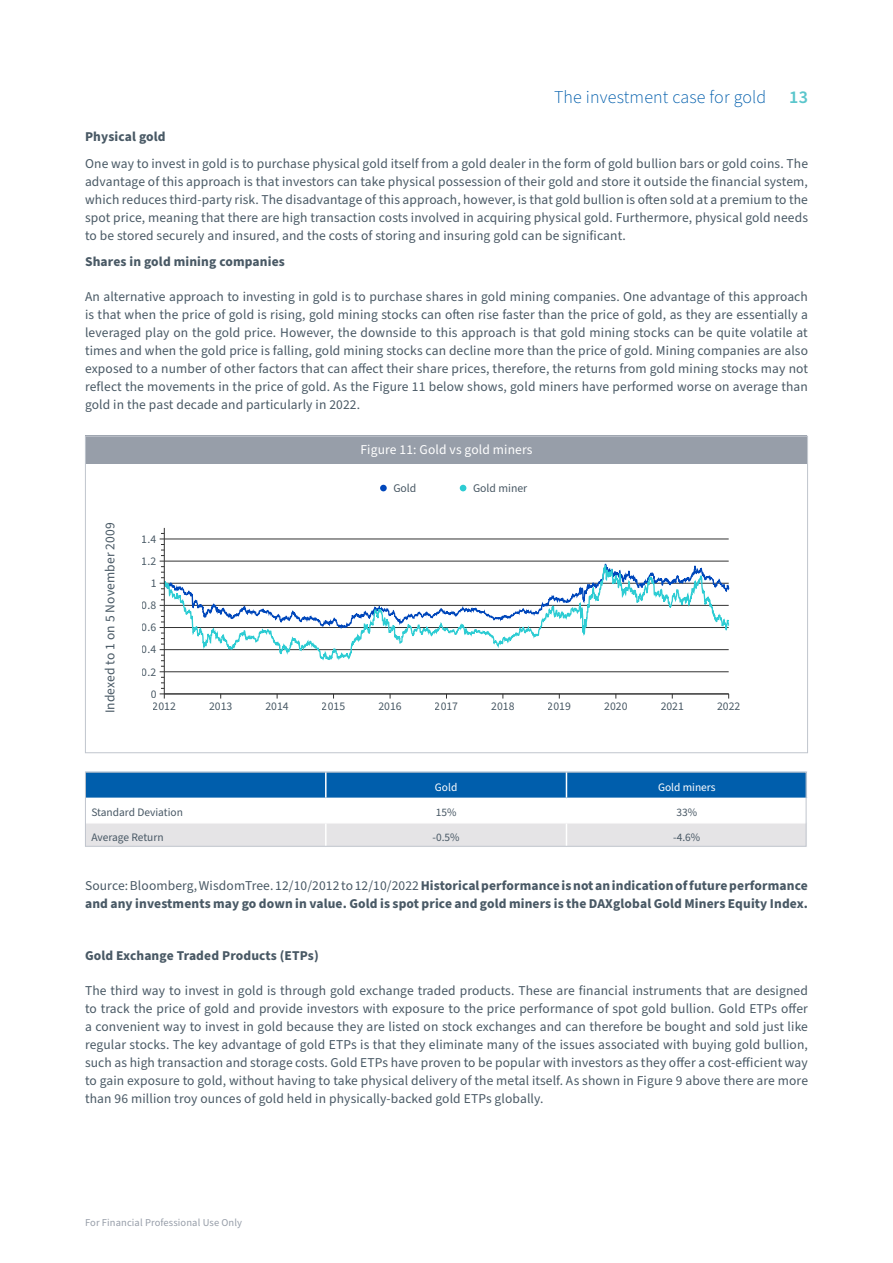
<style>
.page{position:relative;width:893px;height:1263px;background:#fff}
.page>*{position:absolute;margin:0;border:0;box-sizing:border-box;transform-origin:0 0}
.t1{font:300 18px "Source Sans Pro";letter-spacing:.01em;color:#005eac}
.t2{font:600 18px "Source Sans Pro";color:#5bc6cc}
.t3{font:13.5px/18px "Source Sans Pro";letter-spacing:.01em;color:#495965;text-align:justify}
.t4{font:700 13.5px/18px "Source Sans Pro";letter-spacing:.01em;color:#495965}
.t5{font:13.5px "Source Sans Pro";letter-spacing:.01em;color:#fff}
.t6{font:11.7px "Source Sans Pro";color:#495965}
.t7{font:11.4px "Source Sans Pro";color:#485865}
.t8{font:11.4px "Source Sans Pro";color:#fff}
.t9{font:10.5px "Source Sans Pro";letter-spacing:.01em;color:#979ea9}
.s1{font-weight:400}
</style>
<div class="page">
<div style="left:86px;top:436px;width:721px;height:28px;background:#979ea9"></div>
<svg style="left:87px;top:772px;width:720px;height:73px"></svg>
<hr style="left:806px;top:823px;width:2px;height:23px;background:#fff">
<div style="left:85px;top:772px;width:721px;height:75px;border:1px solid #c0c5cd"></div>
<hr style="left:164px;top:539px;width:565px;height:1px;background:#333">
<svg style="left:165px;top:693px;width:564px;height:1px"></svg>
<svg style="left:165px;top:560px;width:565px;height:113px"></svg>
<hr style="left:164px;top:694px;width:565px;height:1px;background:#333">
<hr style="left:164px;top:528px;width:1px;height:166px;background:#333">
<svg style="left:160px;top:533px;width:5px;height:165px"></svg>
<div style="left:380px;top:485px;width:7px;height:6px;background:#0047bb;border-radius:50%"></div>
<svg style="left:460px;top:485px;width:6px;height:6px"></svg>
<h1 class="t1" style="left:554px;top:85px;width:214px">The investment case for gold</h1>
<h1 class="t2" style="left:789px;top:85px;width:20px">13</h1>
<p class="t4" style="left:85px;top:128px;width:82px">Physical gold</p>
<p class="t3" style="left:85px;top:155px;width:724px">One way to invest in gold is to purchase physical gold itself from a gold dealer in the form of gold bullion bars or gold coins. The advantage of this approach is that investors can take physical possession of their gold and store it outside the financial system, which reduces third-party risk. The disadvantage of this approach, however, is that gold bullion is often sold at a premium to the spot price, meaning that there are high transaction costs involved in acquiring physical gold. Furthermore, physical gold needs to be stored securely and insured, and the costs of storing and insuring gold can be significant.</p>
<p class="t4" style="left:85px;top:253px;width:201px">Shares in gold mining companies</p>
<p class="t3" style="left:85px;top:288px;width:724px">An alternative approach to investing in gold is to purchase shares in gold mining companies. One advantage of this approach is that when the price of gold is rising, gold mining stocks can often rise faster than the price of gold, as they are essentially a leveraged play on the gold price. However, the downside to this approach is that gold mining stocks can be quite volatile at times and when the gold price is falling, gold mining stocks can decline more than the price of gold. Mining companies are also exposed to a number of other factors that can affect their share prices, therefore, the returns from gold mining stocks may not reflect the movements in the price of gold. As the Figure 11 below shows, gold miners have performed worse on average than gold in the past decade and particularly in 2022.</p>
<p class="t5" style="left:360px;top:440px;width:173px">Figure 11: Gold vs gold miners</p>
<p class="t3" style="left:101px;top:713px;width:192px;rotate:-90deg">Indexed to 1 on 5 November 2009</p>
<p class="t6" style="left:142px;top:531px;width:16px">1.4</p>
<p class="t6" style="left:142px;top:553px;width:16px">1.2</p>
<p class="t6" style="left:151px;top:575px;width:7px">1</p>
<p class="t6" style="left:142px;top:597px;width:16px">0.8</p>
<p class="t6" style="left:142px;top:619px;width:16px">0.6</p>
<p class="t6" style="left:142px;top:642px;width:16px">0.4</p>
<p class="t6" style="left:142px;top:664px;width:16px">0.2</p>
<p class="t6" style="left:151px;top:686px;width:7px">0</p>
<p class="t6" style="left:393px;top:480px;width:25px">Gold</p>
<p class="t6" style="left:473px;top:480px;width:56px">Gold miner</p>
<p class="t6" style="left:153px;top:698px;width:25px">2012</p>
<p class="t6" style="left:209px;top:698px;width:25px">2013</p>
<p class="t6" style="left:265px;top:698px;width:25px">2014</p>
<p class="t6" style="left:322px;top:698px;width:25px">2015</p>
<p class="t6" style="left:378px;top:698px;width:25px">2016</p>
<p class="t6" style="left:435px;top:698px;width:25px">2017</p>
<p class="t6" style="left:491px;top:698px;width:25px">2018</p>
<p class="t6" style="left:548px;top:698px;width:25px">2019</p>
<p class="t6" style="left:604px;top:698px;width:25px">2020</p>
<p class="t6" style="left:661px;top:698px;width:25px">2021</p>
<p class="t6" style="left:717px;top:698px;width:25px">2022</p>
<p class="t8" style="left:435px;top:779px;width:24px">Gold</p>
<p class="t8" style="left:658px;top:779px;width:59px">Gold miners</p>
<p class="t7" style="left:91px;top:805px;width:93px">Standard Deviation</p>
<p class="t7" style="left:436px;top:805px;width:22px">15%</p>
<p class="t7" style="left:676px;top:805px;width:22px">33%</p>
<p class="t7" style="left:91px;top:829px;width:74px">Average Return</p>
<p class="t7" style="left:433px;top:829px;width:29px">-0.5%</p>
<p class="t7" style="left:673px;top:829px;width:29px">-4.6%</p>
<p class="t4" style="left:85px;top:877px;width:724px"><span class="s1">Source: Bloomberg, WisdomTree. 12/10/2012 to 12/10/2022</span> Historical performance is not an indication of future performance and any investments may go down in value. Gold is spot price and gold miners is the DAXglobal Gold Miners Equity Index.</p>
<p class="t4" style="left:85px;top:947px;width:235px">Gold Exchange Traded Products (ETPs)</p>
<p class="t3" style="left:85px;top:982px;width:724px">The third way to invest in gold is through gold exchange traded products. These are financial instruments that are designed to track the price of gold and provide investors with exposure to the price performance of spot gold bullion. Gold ETPs offer a convenient way to invest in gold because they are listed on stock exchanges and can therefore be bought and sold just like regular stocks. The key advantage of gold ETPs is that they eliminate many of the issues associated with buying gold bullion, such as high transaction and storage costs. Gold ETPs have proven to be popular with investors as they offer a cost-efficient way to gain exposure to gold, without having to take physical delivery of the metal itself. As shown in Figure 9 above there are more than 96 million troy ounces of gold held in physically-backed gold ETPs globally.</p>
<p class="t9" style="left:85px;top:1215px;width:159px">For Financial Professional Use Only</p>
</div>
